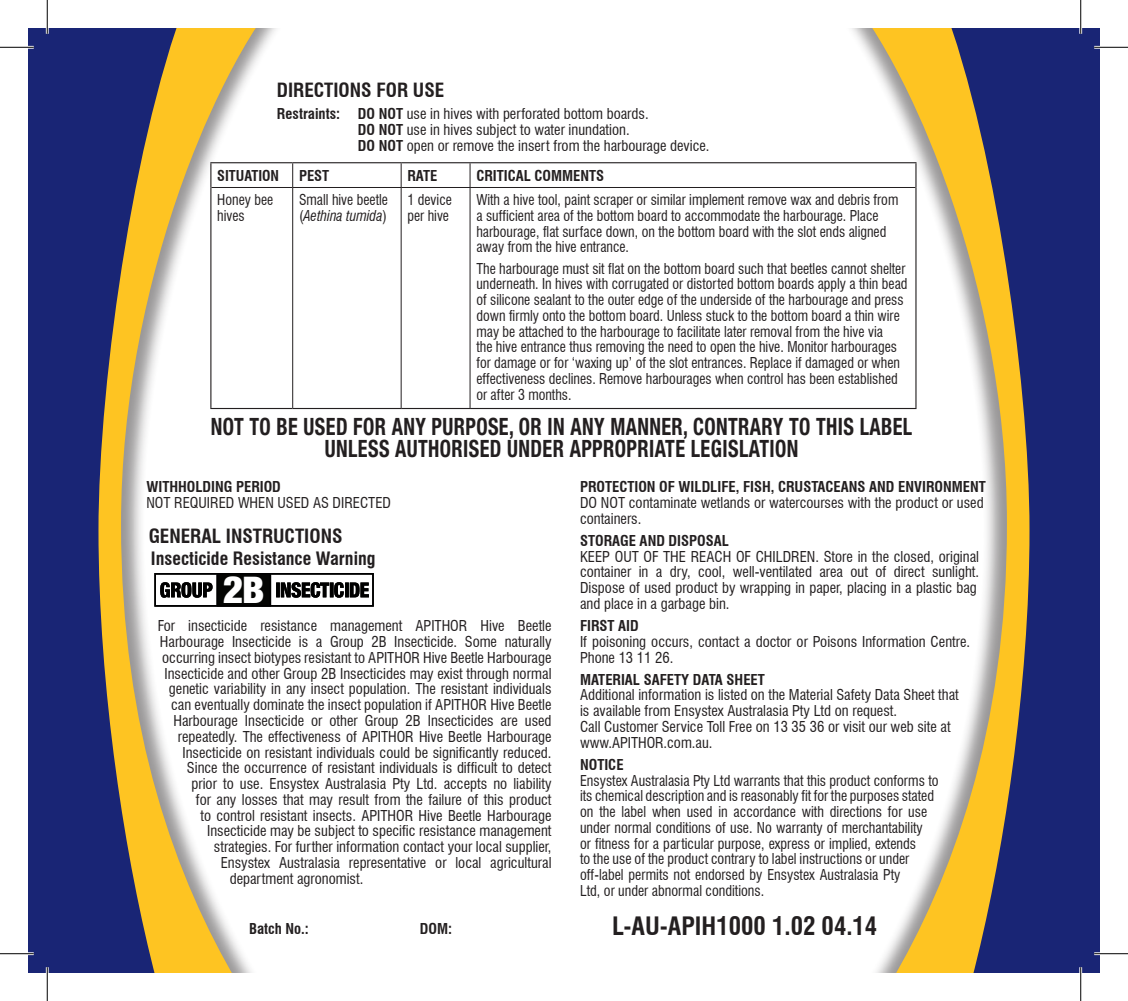
<style>
.page{position:relative;width:1128px;height:1001px;background:#fff}
.page>*{position:absolute;margin:0;border:0;box-sizing:border-box;transform-origin:0 0}
.t1{font:900 condensed 37.57px "Helvetica Neue LT Pro";color:#fff}
.back_heading_2{font:700 condensed 24.75px "Swiss 721 BT";color:#231f20}
.t2{font:700 condensed 23.85px/22.5px "Helvetica Neue LT Pro";letter-spacing:.02em;color:#231f20;text-align:center;scale:.85 1}
.back_heading_2-2{font:700 condensed 19.12px "Swiss 721 BT";color:#231f20}
.back_heading_2-3{font:700 condensed 18px "Swiss 721 BT";color:#231f20}
.back_body{font:condensed 14.62px/15.8px "Swiss 721 BT";color:#231f20}
.back_page_table_copy{font:condensed 14.62px/15.8px "Swiss 721 BT";color:#231f20;scale:.95 1}
.back_body-2{font:condensed 14.62px/15.8px "Swiss 721 BT";color:#231f20;scale:.96 1}
.back_heading_2-4{font:700 condensed 14.62px "Swiss 721 BT";color:#231f20}
.back_heading_2-5{font:condensed 14.62px "Swiss 721 BT";color:#231f20}
.s1{font-weight:700}
.s2{font-style:italic}
.s3{font-size:36.68px}
</style>
<div class="page">
<svg style="left:826px;top:28px;width:104px;height:944px"></svg>
<svg style="left:930px;top:28px;width:170px;height:944px;fill:#192575"></svg>
<svg style="left:198px;top:28px;width:103px;height:944px"></svg>
<svg style="left:28px;top:28px;width:170px;height:944px;fill:#192575"></svg>
<svg style="left:154px;top:570px;width:220px;height:41px"></svg>
<img style="left:154px;top:573px;width:220px;height:33px">
<img style="left:216px;top:573px;width:55px;height:33px">
<img style="left:160px;top:582px;width:209px;height:15px">
<svg style="left:292px;top:163px;width:1px;height:24px"></svg>
<svg style="left:401px;top:163px;width:1px;height:24px"></svg>
<svg style="left:470px;top:163px;width:1px;height:24px"></svg>
<hr style="left:211px;top:187px;width:82px;height:1px;background:#231f20">
<hr style="left:293px;top:187px;width:108px;height:1px;background:#231f20">
<hr style="left:292px;top:188px;width:1px;height:220px;background:#231f20">
<hr style="left:401px;top:187px;width:69px;height:1px;background:#231f20">
<hr style="left:401px;top:188px;width:1px;height:220px;background:#231f20">
<hr style="left:470px;top:187px;width:445px;height:1px;background:#231f20">
<hr style="left:470px;top:188px;width:1px;height:220px;background:#231f20">
<hr style="left:210px;top:408px;width:83px;height:1px;background:#231f20">
<hr style="left:293px;top:408px;width:108px;height:1px;background:#231f20">
<hr style="left:401px;top:408px;width:69px;height:1px;background:#231f20">
<hr style="left:470px;top:408px;width:446px;height:1px;background:#231f20">
<svg style="left:210px;top:163px;width:1px;height:24px"></svg>
<hr style="left:210px;top:187px;width:1px;height:221px;background:#231f20">
<svg style="left:915px;top:163px;width:1px;height:24px"></svg>
<hr style="left:915px;top:187px;width:1px;height:221px;background:#231f20">
<hr style="left:210px;top:162px;width:83px;height:1px;background:#231f20">
<hr style="left:293px;top:162px;width:108px;height:1px;background:#231f20">
<hr style="left:401px;top:162px;width:69px;height:1px;background:#231f20">
<hr style="left:470px;top:162px;width:446px;height:1px;background:#231f20">
<hr style="left:0;top:46px;width:34px;height:3px;background:#fff">
<hr style="left:1094px;top:46px;width:34px;height:3px;background:#fff">
<hr style="left:0;top:952px;width:34px;height:2px;background:#fff">
<hr style="left:1094px;top:952px;width:34px;height:2px;background:#fff">
<hr style="left:46px;top:0;width:3px;height:34px;background:#fff">
<hr style="left:46px;top:966px;width:3px;height:34px;background:#fff">
<hr style="left:1079px;top:0;width:3px;height:34px;background:#fff">
<hr style="left:1079px;top:966px;width:3px;height:34px;background:#fff">
<hr style="left:0;top:47px;width:34px;height:1px;background:#000">
<hr style="left:1094px;top:47px;width:34px;height:1px;background:#000">
<hr style="left:0;top:953px;width:34px;height:1px;background:#000">
<hr style="left:1094px;top:953px;width:34px;height:1px;background:#000">
<hr style="left:47px;top:0;width:1px;height:34px;background:#000">
<hr style="left:47px;top:966px;width:1px;height:34px;background:#000">
<hr style="left:1080px;top:0;width:1px;height:34px;background:#000">
<hr style="left:1080px;top:966px;width:1px;height:34px;background:#000">
<p class="back_heading_2-2" style="left:277px;top:78px;width:169px">DIRECTIONS FOR USE</p>
<p class="back_heading_2-5" style="left:277px;top:105px;width:373px"><span class="s1">Restraints: DO NOT</span> use in hives with perforated bottom boards.</p>
<p class="back_body" style="left:358px;top:122px;width:273px"><span class="s1">DO NOT</span> use in hives subject to water inundation.</p>
<p class="back_body" style="left:358px;top:137px;width:353px"><span class="s1">DO NOT</span> open or remove the insert from the harbourage device.</p>
<p class="back_heading_2-4" style="left:217px;top:167px;width:63px">SITUATION</p>
<p class="back_heading_2-4" style="left:299px;top:167px;width:32px">PEST</p>
<p class="back_heading_2-4" style="left:407px;top:167px;width:31px">RATE</p>
<p class="back_heading_2-4" style="left:476px;top:167px;width:129px">CRITICAL COMMENTS</p>
<p class="back_page_table_copy" style="left:217px;top:192px;width:60px">Honey bee hives</p>
<p class="back_page_table_copy" style="left:299px;top:192px;width:95px">Small hive beetle (<span class="s2">Aethina tumida</span>)</p>
<p class="back_page_table_copy" style="left:407px;top:192px;width:48px">1 device per hive</p>
<p class="back_page_table_copy" style="left:476px;top:192px;width:446px">With a hive tool, paint scraper or similar implement remove wax and debris from a sufficient area of the bottom board to accommodate the harbourage. Place harbourage, flat surface down, on the bottom board with the slot ends aligned away from the hive entrance.</p>
<p class="back_page_table_copy" style="left:476px;top:260px;width:455px">The harbourage must sit flat on the bottom board such that beetles cannot shelter underneath. In hives with corrugated or distorted bottom boards apply a thin bead of silicone sealant to the outer edge of the underside of the harbourage and press down firmly onto the bottom board. Unless stuck to the bottom board a thin wire may be attached to the harbourage to facilitate later removal from the hive via<br>the hive entrance thus removing the need to open the hive. Monitor harbourages for damage or for ‘waxing up’ of the slot entrances. Replace if damaged or when effectiveness declines. Remove harbourages when control has been established or after 3 months.</p>
<p class="t2" style="left:211px;top:414px;width:827px">NOT TO BE USED FOR ANY PURPOSE, OR IN ANY MANNER, CONTRARY TO THIS LABEL<br>UNLESS AUTHORISED UNDER APPROPRIATE LEGISLATION</p>
<p class="back_heading_2-4" style="left:146px;top:478px;width:136px">WITHHOLDING PERIOD</p>
<p class="back_body" style="left:146px;top:494px;width:246px">NOT REQUIRED WHEN USED AS DIRECTED</p>
<p class="back_heading_2-2" style="left:149px;top:524px;width:195px">GENERAL INSTRUCTIONS</p>
<p class="back_heading_2-3" style="left:151px;top:547px;width:226px">Insecticide Resistance Warning</p>
<p class="t1" style="left:223px;top:566px;width:43px">2<span class="s3">B</span></p>
<p class="back_body" style="left:158px;top:618px;width:395px">For insecticide resistance management APITHOR Hive Beetle</p>
<p class="back_body" style="left:160px;top:633px;width:393px">Harbourage Insecticide is a Group 2B Insecticide. Some naturally</p>
<p class="back_body" style="left:162px;top:649px;width:391px">occurring insect biotypes resistant to APITHOR Hive Beetle Harbourage</p>
<p class="back_body" style="left:164px;top:665px;width:389px">Insecticide and other Group 2B Insecticides may exist through normal</p>
<p class="back_body" style="left:169px;top:681px;width:384px">genetic variability in any insect population. The resistant individuals</p>
<p class="back_body" style="left:171px;top:696px;width:382px">can eventually dominate the insect population if APITHOR Hive Beetle</p>
<p class="back_body" style="left:173px;top:712px;width:380px">Harbourage Insecticide or other Group 2B Insecticides are used</p>
<p class="back_body" style="left:178px;top:728px;width:375px">repeatedly. The effectiveness of APITHOR Hive Beetle Harbourage</p>
<p class="back_body" style="left:182px;top:744px;width:370px">Insecticide on resistant individuals could be significantly reduced.</p>
<p class="back_body" style="left:187px;top:759px;width:366px">Since the occurrence of resistant individuals is difficult to detect</p>
<p class="back_body" style="left:191px;top:775px;width:361px">prior to use. Ensystex Australasia Pty Ltd. accepts no liability</p>
<p class="back_body" style="left:196px;top:791px;width:357px">for any losses that may result from the failure of this product</p>
<p class="back_body" style="left:200px;top:807px;width:353px">to control resistant insects. APITHOR Hive Beetle Harbourage</p>
<p class="back_body" style="left:207px;top:822px;width:346px">Insecticide may be subject to specific resistance management</p>
<p class="back_body" style="left:214px;top:838px;width:339px">strategies. For further information contact your local supplier,</p>
<p class="back_body" style="left:221px;top:854px;width:332px">Ensystex Australasia representative or local agricultural</p>
<p class="back_body" style="left:230px;top:870px;width:135px">department agronomist.</p>
<p class="back_heading_2-4" style="left:580px;top:478px;width:407px">PROTECTION OF WILDLIFE, FISH, CRUSTACEANS AND ENVIRONMENT</p>
<p class="back_body" style="left:580px;top:494px;width:405px">DO NOT contaminate wetlands or watercourses with the product or used containers.</p>
<p class="back_heading_2-4" style="left:580px;top:531px;width:150px">STORAGE AND DISPOSAL</p>
<p class="back_body" style="left:580px;top:548px;width:401px">KEEP OUT OF THE REACH OF CHILDREN. Store in the closed, original container in a dry, cool, well-ventilated area out of direct sunlight.<br>Dispose of used product by wrapping in paper, placing in a plastic bag and place in a garbage bin.</p>
<p class="back_heading_2-4" style="left:580px;top:616px;width:60px">FIRST AID</p>
<p class="back_body" style="left:580px;top:633px;width:392px">If poisoning occurs, contact a doctor or Poisons Information Centre.<br>Phone 13 11 26.</p>
<p class="back_heading_2-4" style="left:580px;top:670px;width:186px">MATERIAL SAFETY DATA SHEET</p>
<p class="back_body" style="left:580px;top:687px;width:380px">Additional information is listed on the Material Safety Data Sheet that is available from Ensystex Australasia Pty Ltd on request.</p>
<p class="back_body" style="left:580px;top:718px;width:372px">Call Customer Service Toll Free on 13 35 36 or visit our web site at</p>
<p class="back_body" style="left:580px;top:734px;width:134px">www.APITHOR.com.au.</p>
<p class="back_heading_2-4" style="left:580px;top:755px;width:45px">NOTICE</p>
<p class="back_body-2" style="left:580px;top:772px;width:375px">Ensystex Australasia Pty Ltd warrants that this product conforms to its chemical description and is reasonably fit for the purposes stated on the label when used in accordance with directions for use under normal conditions of use. No warranty of merchantability<br>or fitness for a particular purpose, express or implied, extends<br>to the use of the product contrary to label instructions or under off-label permits not endorsed by Ensystex Australasia Pty<br>Ltd, or under abnormal conditions.</p>
<p class="back_heading_2-4" style="left:249px;top:919px;width:61px">Batch No.:</p>
<p class="back_heading_2-4" style="left:420px;top:919px;width:34px">DOM:</p>
<p class="back_heading_2" style="left:612px;top:911px;width:267px">L-AU-APIH1000 1.02 04.14</p>
</div>
